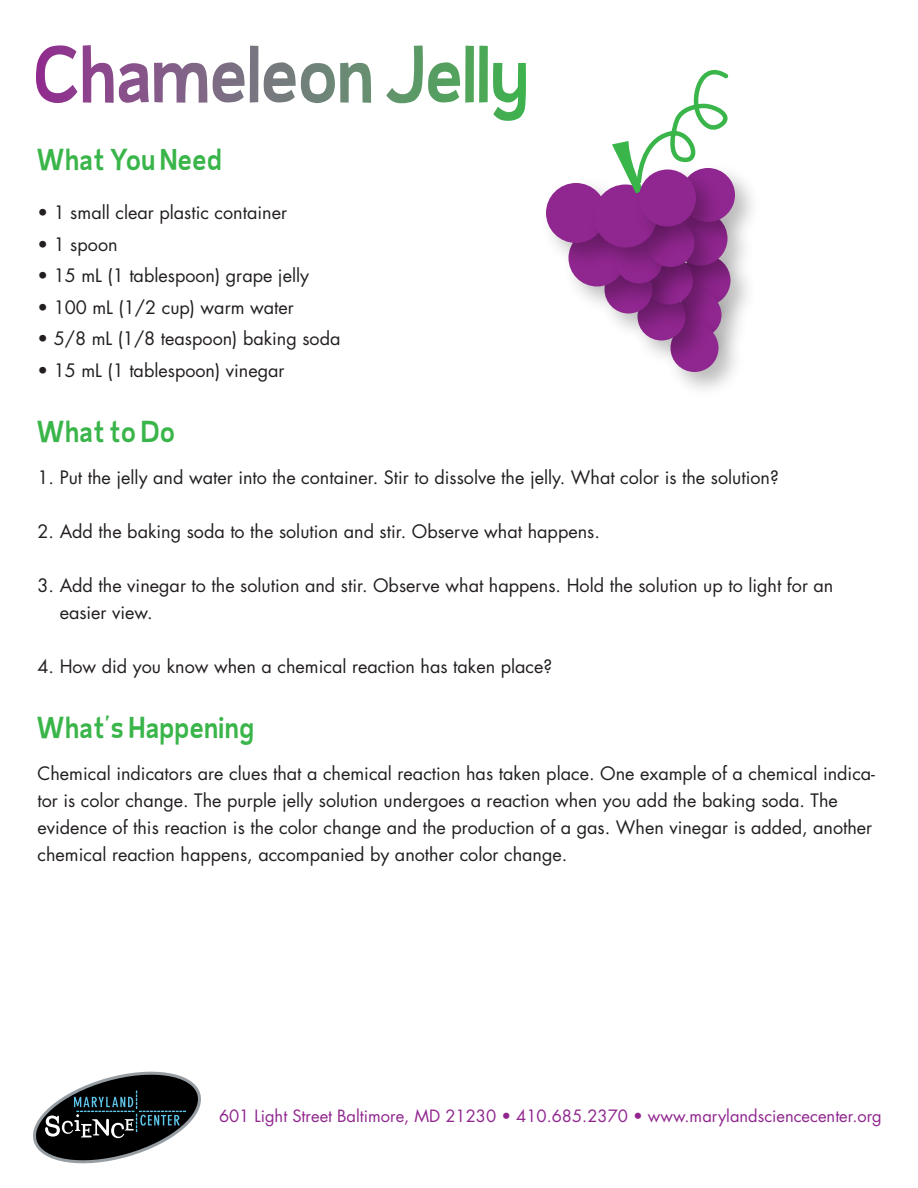
<style>
.page{position:relative;width:918px;height:1188px;background:#fff}
.page>*{position:absolute;margin:0;border:0;box-sizing:border-box;transform-origin:0 0}
.t1{font:27px "Burbin Casual NC";color:#3ab54a}
.t2{font:18px/27px "Futura";color:#231f20}
.t3{font:16.5px "Futura";color:#90268f}
</style>
<div class="page">
<img style="left:649px;top:338px;width:70px;height:36px">
<img style="left:686px;top:300px;width:40px;height:38px">
<img style="left:616px;top:317px;width:70px;height:30px">
<svg style="left:33px;top:1072px;width:168px;height:91px"></svg>
<svg style="left:36px;top:45px;width:452px;height:58px"></svg>
<img style="left:728px;top:255px;width:25px;height:43px">
<img style="left:573px;top:276px;width:86px;height:44px">
<div style="left:568px;top:230px;width:58px;height:56px;background:#90268f;border-radius:50%"></div>
<img style="left:603px;top:280px;width:93px;height:37px">
<img style="left:634px;top:260px;width:94px;height:40px">
<img style="left:546px;top:183px;width:36px;height:93px">
<div style="left:546px;top:183px;width:60px;height:60px;background:#90268f;border-radius:50%"></div>
<img style="left:582px;top:183px;width:108px;height:97px">
<div style="left:594px;top:184px;width:63px;height:64px;background:#90268f;border-radius:50%"></div>
<img style="left:729px;top:176px;width:23px;height:79px">
<div style="left:681px;top:168px;width:54px;height:54px;background:#90268f;border-radius:50%"></div>
<svg style="left:612px;top:69px;width:123px;height:124px"></svg>
<img style="left:627px;top:158px;width:102px;height:102px">
<div style="left:639px;top:170px;width:57px;height:56px;background:#90268f;border-radius:50%"></div>
<h1 class="t1" style="left:38px;top:140px;width:187px">What You Need</h1>
<p class="t2" style="left:38px;top:199px;width:251px">• 1 small clear plastic container</p>
<p class="t2" style="left:38px;top:231px;width:82px">• 1 spoon</p>
<p class="t2" style="left:38px;top:262px;width:273px">• 15 mL (1 tablespoon) grape jelly</p>
<p class="t2" style="left:38px;top:294px;width:258px">• 100 mL (1/2 cup) warm water</p>
<p class="t2" style="left:38px;top:325px;width:305px">• 5/8 mL (1/8 teaspoon) baking soda</p>
<p class="t2" style="left:38px;top:357px;width:249px">• 15 mL (1 tablespoon) vinegar</p>
<h1 class="t1" style="left:38px;top:411px;width:141px">What to Do</h1>
<p class="t2" style="left:38px;top:463px;width:743px">1. Put the jelly and water into the container. Stir to dissolve the jelly. What color is the solution?</p>
<p class="t2" style="left:38px;top:517px;width:564px">2. Add the baking soda to the solution and stir. Observe what happens.</p>
<p class="t2" style="left:60px;top:571px;width:775px;text-indent:-22px">3. Add the vinegar to the solution and stir. Observe what happens. Hold the solution up to light for an easier view.</p>
<p class="t2" style="left:38px;top:652px;width:516px">4. How did you know when a chemical reaction has taken place?</p>
<h1 class="t1" style="left:38px;top:707px;width:219px">What’s Happening</h1>
<p class="t2" style="left:38px;top:759px;width:839px">Chemical indicators are clues that a chemical reaction has taken place. One example of a chemical indica&shy;tor is color change. The purple jelly solution undergoes a reaction when you add the baking soda. The evidence of this reaction is the color change and the production of a gas. When vinegar is added, another chemical reaction happens, accompanied by another color change.</p>
<p class="t3" style="left:219px;top:1105px;width:664px">601 Light Street Baltimore, MD 21230 • 410.685.2370 • www.marylandsciencecenter.org</p>
</div>
